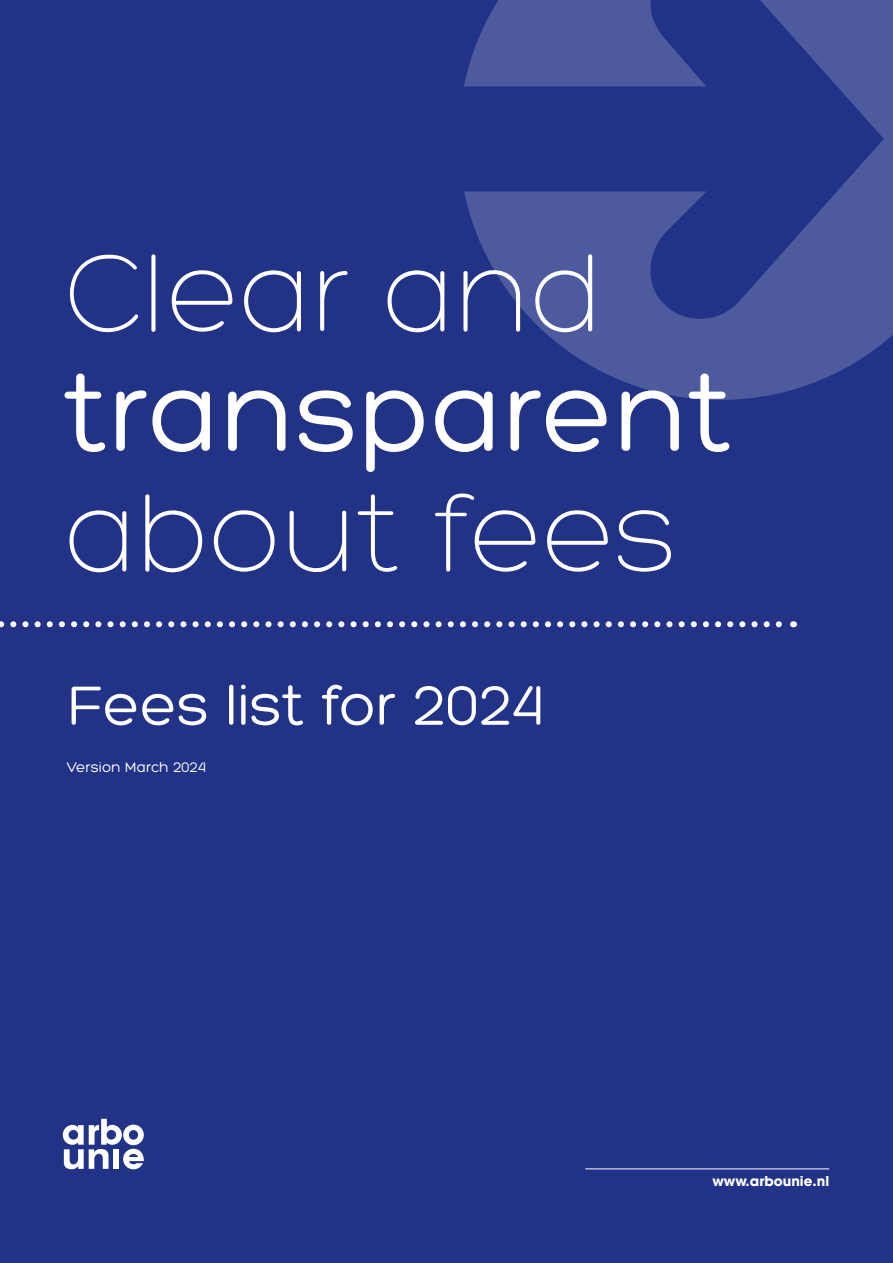
<style>
.page{position:relative;width:893px;height:1263px;background:#223387}
.page>*{position:absolute;margin:0;border:0;box-sizing:border-box;transform-origin:0 0}
.Titel_paars{font:300 117px/120px "Hero";color:#fff}
.Titel_paars-2{font:300 117px "Hero";color:#fff}
.t1{font:300 60px "Hero";color:#fff}
.t2{font:300 15px "Hero";color:#fff}
._03_URL_AG_Bold_9pt{font:700 13.5px "ITC Avant Garde Pro";color:#fff}
.s1{font-style:inherit}
</style>
<div class="page">
<hr style="left:585px;top:1168px;width:244px;height:1px;background:#fff">
<svg style="left:0;top:621px;width:782px;height:6px"></svg>
<svg style="left:63px;top:1119px;width:81px;height:50px"></svg>
<div style="left:113px;top:1149px;width:6px;height:20px;background:#fff"></div>
<svg style="left:464px;top:0;width:429px;height:400px"></svg>
<p class="Titel_paars" style="left:64px;top:234px;width:671px"><span class="s1">Clear and </span>transparent</p>
<p class="Titel_paars-2" style="left:64px;top:474px;width:614px">about fees</p>
<p class="t1" style="left:67px;top:669px;width:478px">Fees list for 2024</p>
<p class="t2" style="left:67px;top:758px;width:140px">Version March 2024</p>
<p class="_03_URL_AG_Bold_9pt" style="left:712px;top:1172px;width:118px">www.arbounie.nl</p>
</div>
